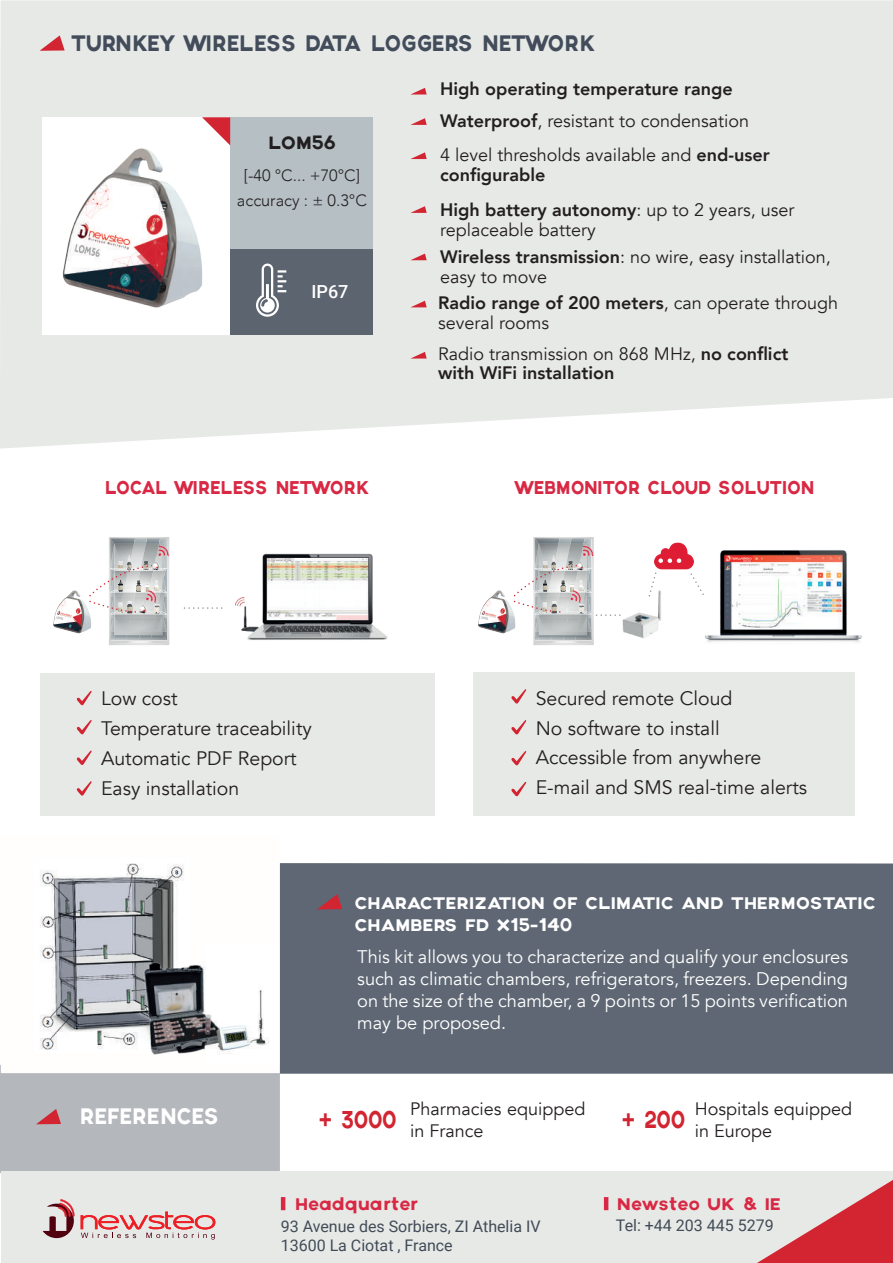
<style>
.page{position:relative;width:893px;height:1263px;background:#fff}
.page>*{position:absolute;margin:0;border:0;box-sizing:border-box;transform-origin:0 0}
.t1{font:24px "Axis";color:#424c5a;scale:.87 1}
.t2{font:24px "Axis";color:#fff;scale:.87 1}
.t3{font:24px "Axis";color:#d22431;scale:.87 1}
.t4{font:19.95px "Axis";color:#d82843;scale:.88 1}
.t5{font:19.5px/30px "Avenir";color:#231f20}
.t6{font:19.05px "Axis";color:#231f20}
.t7{font:18.3px/21.9px "Avenir";color:#fff;text-align:justify}
.t8{font:18px/21.6px "Avenir";color:#231f20}
.t9{font:800 18px/35.4px "Avenir";color:#231f20}
.t10{font:18px/21.6px "Axis";color:#fff}
.t11{font:18px "Axis";color:#d82843}
.t12{font:500 18px "Roboto";color:#fff}
.t13{font:300 16.35px/24.8px "Avenir";color:#231f20;text-align:center}
.t14{font:16.05px/19.2px "Roboto";color:#414b56}
.s1{font-weight:800}
.s2{font-weight:400}
</style>
<div class="page">
<svg style="left:0;top:0;width:893px;height:449px;background:#e8eae8"></svg>
<svg style="left:40px;top:35px;width:25px;height:16px"></svg>
<div style="left:43px;top:117px;width:187px;height:218px;background:#fff"></div>
<div style="left:230px;top:249px;width:142px;height:86px;background:#5b646f"></div>
<div style="left:230px;top:117px;width:142px;height:132px;background:#b6bfc4"></div>
<svg style="left:256px;top:264px;width:30px;height:53px"></svg>
<svg style="left:202px;top:117px;width:28px;height:23px"></svg>
<div style="left:0;top:1065px;width:280px;height:108px;background:#b4b8bd"></div>
<div style="left:2px;top:1171px;width:891px;height:92px;background:#e7e9e7"></div>
<svg style="left:43px;top:1199px;width:32px;height:39px"></svg>
<svg style="left:81px;top:1211px;width:134px;height:28px"></svg>
<hr style="left:281px;top:1197px;width:4px;height:13px;background:#d82843">
<hr style="left:604px;top:1197px;width:4px;height:13px;background:#d82843">
<svg style="left:757px;top:1180px;width:136px;height:83px"></svg>
<svg style="left:0;top:863px;width:280px;height:210px"></svg>
<img style="left:34px;top:863px;width:156px;height:189px">
<svg style="left:36px;top:1109px;width:25px;height:15px"></svg>
<img style="left:101px;top:944px;width:179px;height:120px">
<div style="left:280px;top:863px;width:613px;height:211px;background:#5e6773"></div>
<svg style="left:317px;top:894px;width:25px;height:15px"></svg>
<div style="left:40px;top:673px;width:395px;height:143px;background:#e7e9e7"></div>
<svg style="left:76px;top:691px;width:16px;height:15px"></svg>
<svg style="left:76px;top:720px;width:16px;height:15px"></svg>
<svg style="left:76px;top:750px;width:16px;height:15px"></svg>
<svg style="left:76px;top:781px;width:16px;height:15px"></svg>
<div style="left:474px;top:673px;width:381px;height:143px;background:#e7e9e7"></div>
<svg style="left:511px;top:689px;width:15px;height:15px"></svg>
<svg style="left:511px;top:720px;width:15px;height:15px"></svg>
<svg style="left:511px;top:751px;width:15px;height:15px"></svg>
<svg style="left:511px;top:782px;width:15px;height:15px"></svg>
<svg style="left:410px;top:88px;width:17px;height:7px"></svg>
<svg style="left:410px;top:118px;width:17px;height:7px"></svg>
<svg style="left:410px;top:152px;width:17px;height:7px"></svg>
<svg style="left:410px;top:206px;width:17px;height:7px"></svg>
<svg style="left:410px;top:254px;width:17px;height:6px"></svg>
<svg style="left:410px;top:301px;width:17px;height:6px"></svg>
<svg style="left:410px;top:352px;width:17px;height:7px"></svg>
<img style="left:37px;top:140px;width:194px;height:172px">
<img style="left:169px;top:543px;width:1px;height:20px">
<img style="left:235px;top:553px;width:153px;height:87px">
<svg style="left:184px;top:607px;width:39px;height:2px"></svg>
<img style="left:655px;top:542px;width:38px;height:28px">
<svg style="left:661px;top:558px;width:27px;height:5px"></svg>
<svg style="left:690px;top:573px;width:9px;height:14px"></svg>
<img style="left:622px;top:586px;width:39px;height:53px">
<img style="left:53px;top:590px;width:35px;height:44px">
<svg style="left:524px;top:537px;width:97px;height:108px"></svg>
<img style="left:576px;top:568px;width:14px;height:3px">
<img style="left:478px;top:588px;width:46px;height:46px">
<svg style="left:88px;top:537px;width:81px;height:108px"></svg>
<img style="left:700px;top:550px;width:162px;height:93px">
<h1 class="t1" style="left:71px;top:29px;width:605px">TURNKEY WIRELESS DATA LOGGERS NETWORK</h1>
<p class="t6" style="left:268px;top:131px;width:69px">LOM56</p>
<p class="t13" style="left:237px;top:163px;width:131px">[-40 °C... +70°C] accuracy : ± 0.3°C</p>
<p class="t12" style="left:311px;top:279px;width:39px">IP67</p>
<p class="t4" style="left:105px;top:475px;width:303px">LOCAL WIRELESS NETWORK</p>
<p class="t8" style="left:440px;top:73px;width:331px;line-height:33.2px"><span class="s1">High operating temperature range<br>Waterproof</span>, resistant to condensation<br>4 level thresholds available and <span class="s1">end-user</span></p>
<p class="t9" style="left:440px;top:157px;width:356px">configurable<br>High battery autonomy<span class="s2">: up to 2 years, user</span></p>
<p class="t8" style="left:440px;top:216px;width:392px;line-height:27.9px">replaceable battery<br><span class="s1">Wireless transmission</span>: no wire, easy installation,</p>
<p class="t8" style="left:438px;top:264px;width:401px;line-height:26.4px">easy to move<br><span class="s1">Radio range of 200 meters</span>, can operate through</p>
<p class="t8" style="left:438px;top:307px;width:352px;line-height:30.9px">several rooms<br>Radio transmission on 868 MHz, <span class="s1">no conflict</span></p>
<p class="t9" style="left:438px;top:355px;width:178px">with WiFi installation</p>
<p class="t4" style="left:515px;top:475px;width:341px">WEBMONITOR CLOUD SOLUTION</p>
<p class="t5" style="left:101px;top:684px;width:212px">Low cost<br>Temperature traceability<br>Automatic PDF Report<br>Easy installation</p>
<p class="t5" style="left:536px;top:684px;width:273px">Secured remote Cloud<br>No software to install<br>Accessible from anywhere<br>E-mail and SMS real-time alerts</p>
<p class="t10" style="left:354px;top:893px;width:523px">CHARACTERIZATION OF CLIMATIC AND THERMOSTATIC<br>CHAMBERS FD X15-140</p>
<p class="t7" style="left:357px;top:946px;width:492px">This kit allows you to characterize and qualify your enclosures such as climatic chambers, refrigerators, freezers. Depending on the size of the chamber, a 9 points or 15 points verification may be proposed.</p>
<p class="t8" style="left:410px;top:1098px;width:177px">Pharmacies equipped in France</p>
<p class="t8" style="left:695px;top:1098px;width:159px">Hospitals equipped in Europe</p>
<h1 class="t2" style="left:79px;top:1102px;width:162px">REFERENCES</h1>
<h1 class="t3" style="left:319px;top:1106px;width:91px">+ 3000</h1>
<h1 class="t3" style="left:622px;top:1106px;width:74px">+ 200</h1>
<p class="t11" style="left:295px;top:1193px;width:125px">Headquarter</p>
<p class="t11" style="left:616px;top:1193px;width:166px">Newsteo UK &amp; IE</p>
<p class="t14" style="left:281px;top:1216px;width:261px">93 Avenue des Sorbiers, ZI Athelia IV<br>13600 La Ciotat , France</p>
<p class="t14" style="left:616px;top:1215px;width:159px">Tel: +44 203 445 5279</p>
</div>
